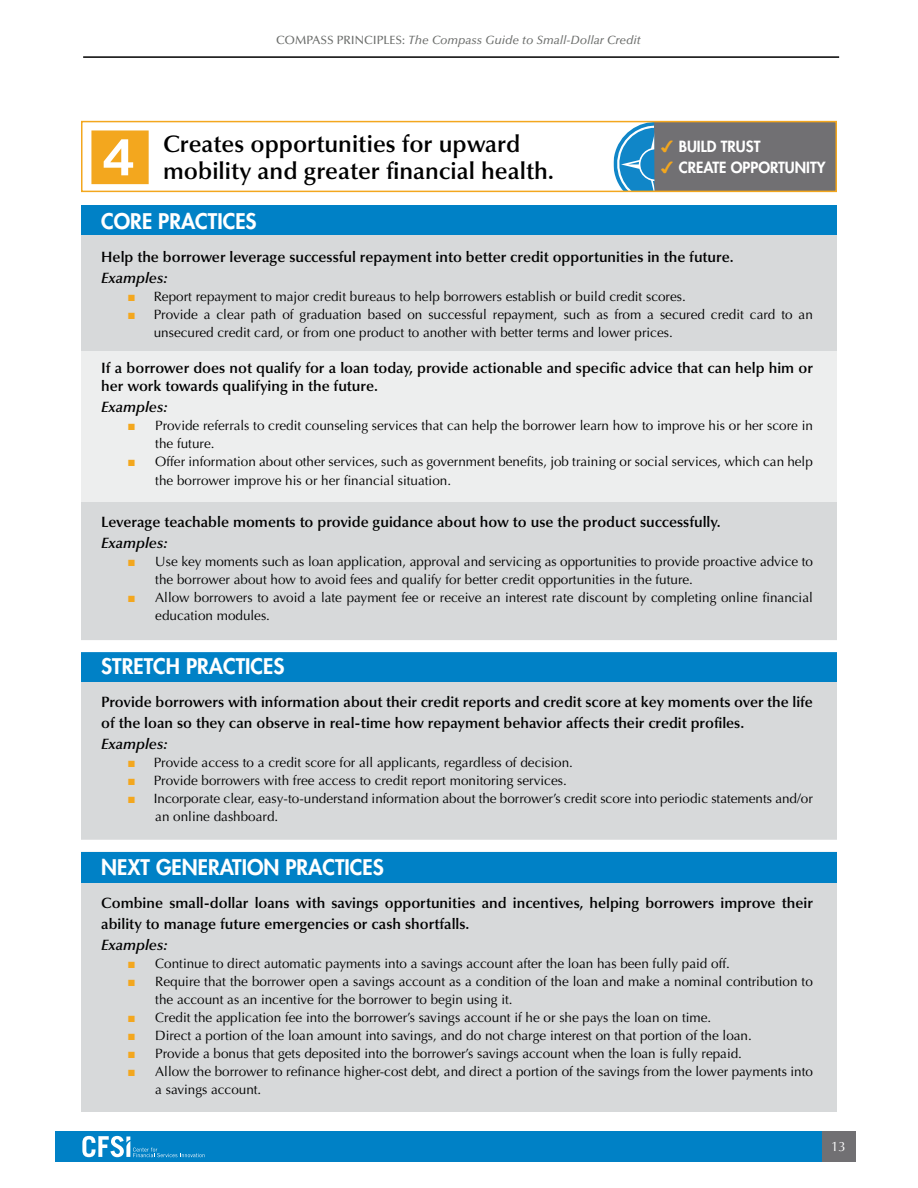
<style>
.page{position:relative;width:918px;height:1188px;background:#fff}
.page>*{position:absolute;margin:0;border:0;box-sizing:border-box;transform-origin:0 0}
.t1{font:600 24px "Optima LT Std";color:#000}
.t2{font:800 21px "Futura Std";color:#fff}
.t3{font:600 15px/21px "Optima LT Std";color:#000}
.t4{font:italic 600 15px "Optima LT Std";color:#000}
.t5{font:800 15px/21px "Futura Std";color:#fff}
.t6{font:13.5px/18px "Optima LT Std";color:#000}
.t7{font:13.5px "Optima LT Std";color:#fff}
.t8{font:italic 500 12px "Optima LT Std";color:#6c6e6c}
.s1{font-style:normal}
.s2{color:#f3a71e}
.s3{font-family:"Monotype Sorts";font-weight:400;color:#f3a71e}
</style>
<div class="page">
<div style="left:820px;top:1131px;width:36px;height:30px;background:#717073"></div>
<div style="left:55px;top:1131px;width:766px;height:30px;background:#0081c6"></div>
<svg style="left:82px;top:1136px;width:123px;height:21px"></svg>
<hr style="left:83px;top:56px;width:756px;height:2px;background:#000">
<div style="left:81px;top:216px;width:755px;height:896px;background:#d7d9da"></div>
<div style="left:81px;top:205px;width:755px;height:29px;background:#0081c6"></div>
<div style="left:81px;top:652px;width:755px;height:29px;background:#0081c6"></div>
<div style="left:81px;top:852px;width:755px;height:30px;background:#0081c6"></div>
<div style="left:81px;top:352px;width:755px;height:150px;background:#edeeee"></div>
<div style="left:68px;top:640px;width:790px;height:12px;background:#fff"></div>
<div style="left:54px;top:840px;width:791px;height:12px;background:#fff"></div>
<div style="left:654px;top:122px;width:183px;height:69px;background:#717073"></div>
<svg style="left:613px;top:124px;width:41px;height:65px"></svg>
<div style="left:81px;top:121px;width:756px;height:71px;border:2px solid #f3a71e"></div>
<p class="t8" style="left:276px;top:33px;width:366px"><span class="s1">COMPASS PRINCIPLES:</span> The Compass Guide to Small-Dollar Credit</p>
<h1 class="t1" style="left:89px;top:157px;width:467px"><span class="s2">✔</span> mobility and greater financial health.</h1>
<h1 class="t1" style="left:163px;top:130px;width:359px">Creates opportunities for upward</h1>
<p class="t5" style="left:661px;top:135px;width:166px"><span class="s3">4</span> BUILD TRUST<br><span class="s3">4</span> CREATE OPPORTUNITY</p>
<h2 class="t2" style="left:101px;top:208px;width:157px">CORE PRACTICES</h2>
<p class="t3" style="left:101px;top:246px;width:634px">Help the borrower leverage successful repayment into better credit opportunities in the future.</p>
<p class="t4" style="left:101px;top:269px;width:68px">Examples:</p>
<p class="t6" style="left:128px;top:287px;width:559px"><span class="s2">■</span> Report repayment to major credit bureaus to help borrowers establish or build credit scores.</p>
<p class="t6" style="left:154px;top:305px;width:661px;text-indent:-25px"><span class="s2">■</span> Provide a clear path of graduation based on successful repayment, such as from a secured credit card to an unsecured credit card, or from one product to another with better terms and lower prices.</p>
<p class="t3" style="left:101px;top:359px;width:713px;line-height:18px">If a borrower does not qualify for a loan today, provide actionable and specific advice that can help him or her work towards qualifying in the future.</p>
<p class="t4" style="left:101px;top:398px;width:68px">Examples:</p>
<p class="t6" style="left:155px;top:416px;width:659px;text-indent:-27px"><span class="s2">■</span> Provide referrals to credit counseling services that can help the borrower learn how to improve his or her score in the future.</p>
<p class="t6" style="left:155px;top:452px;width:659px;line-height:19.5px;text-indent:-27px"><span class="s2">■</span> Offer information about other services, such as government benefits, job training or social services, which can help the borrower improve his or her financial situation.</p>
<p class="t3" style="left:101px;top:512px;width:621px">Leverage teachable moments to provide guidance about how to use the product successfully.</p>
<p class="t4" style="left:101px;top:535px;width:68px">Examples:</p>
<p class="t6" style="left:155px;top:553px;width:659px;text-indent:-27px"><span class="s2">■</span> Use key moments such as loan application, approval and servicing as opportunities to provide proactive advice to the borrower about how to avoid fees and qualify for better credit opportunities in the future.</p>
<p class="t6" style="left:155px;top:589px;width:659px;text-indent:-27px"><span class="s2">■</span> Allow borrowers to avoid a late payment fee or receive an interest rate discount by completing online financial education modules.</p>
<h2 class="t2" style="left:101px;top:653px;width:185px">STRETCH PRACTICES</h2>
<p class="t3" style="left:101px;top:692px;width:713px">Provide borrowers with information about their credit reports and credit score at key moments over the life of the loan so they can observe in real-time how repayment behavior affects their credit profiles.</p>
<p class="t4" style="left:101px;top:736px;width:68px">Examples:</p>
<p class="t6" style="left:128px;top:754px;width:446px"><span class="s2">■</span> Provide access to a credit score for all applicants, regardless of decision.</p>
<p class="t6" style="left:128px;top:772px;width:440px"><span class="s2">■</span> Provide borrowers with free access to credit report monitoring services.</p>
<p class="t6" style="left:155px;top:790px;width:659px;text-indent:-27px"><span class="s2">■</span> I ncorporate clear, easy-to-understand information about the borrower’s credit score into periodic statements and/or an online dashboard.</p>
<h2 class="t2" style="left:101px;top:854px;width:284px">NEXT GENERATION PRACTICES</h2>
<p class="t3" style="left:101px;top:893px;width:713px">Combine small-dollar loans with savings opportunities and incentives, helping borrowers improve their ability to manage future emergencies or cash shortfalls.</p>
<p class="t4" style="left:101px;top:937px;width:68px">Examples:</p>
<p class="t6" style="left:128px;top:955px;width:603px"><span class="s2">■</span> Continue to direct automatic payments into a savings account after the loan has been fully paid off.</p>
<p class="t6" style="left:155px;top:973px;width:659px;text-indent:-27px"><span class="s2">■</span> Require that the borrower open a savings account as a condition of the loan and make a nominal contribution to the account as an incentive for the borrower to begin using it.</p>
<p class="t6" style="left:128px;top:1009px;width:585px"><span class="s2">■</span> Credit the application fee into the borrower’s savings account if he or she pays the loan on time.</p>
<p class="t6" style="left:128px;top:1027px;width:625px"><span class="s2">■</span> D irect a portion of the loan amount into savings, and do not charge interest on that portion of the loan.</p>
<p class="t6" style="left:128px;top:1045px;width:615px"><span class="s2">■</span> Provide a bonus that gets deposited into the borrower’s savings account when the loan is fully repaid.</p>
<p class="t6" style="left:155px;top:1063px;width:659px;text-indent:-27px"><span class="s2">■</span> Allow the borrower to refinance higher-cost debt, and direct a portion of the savings from the lower payments into a savings account.</p>
<p class="t7" style="left:831px;top:1139px;width:17px">13</p>
</div>
